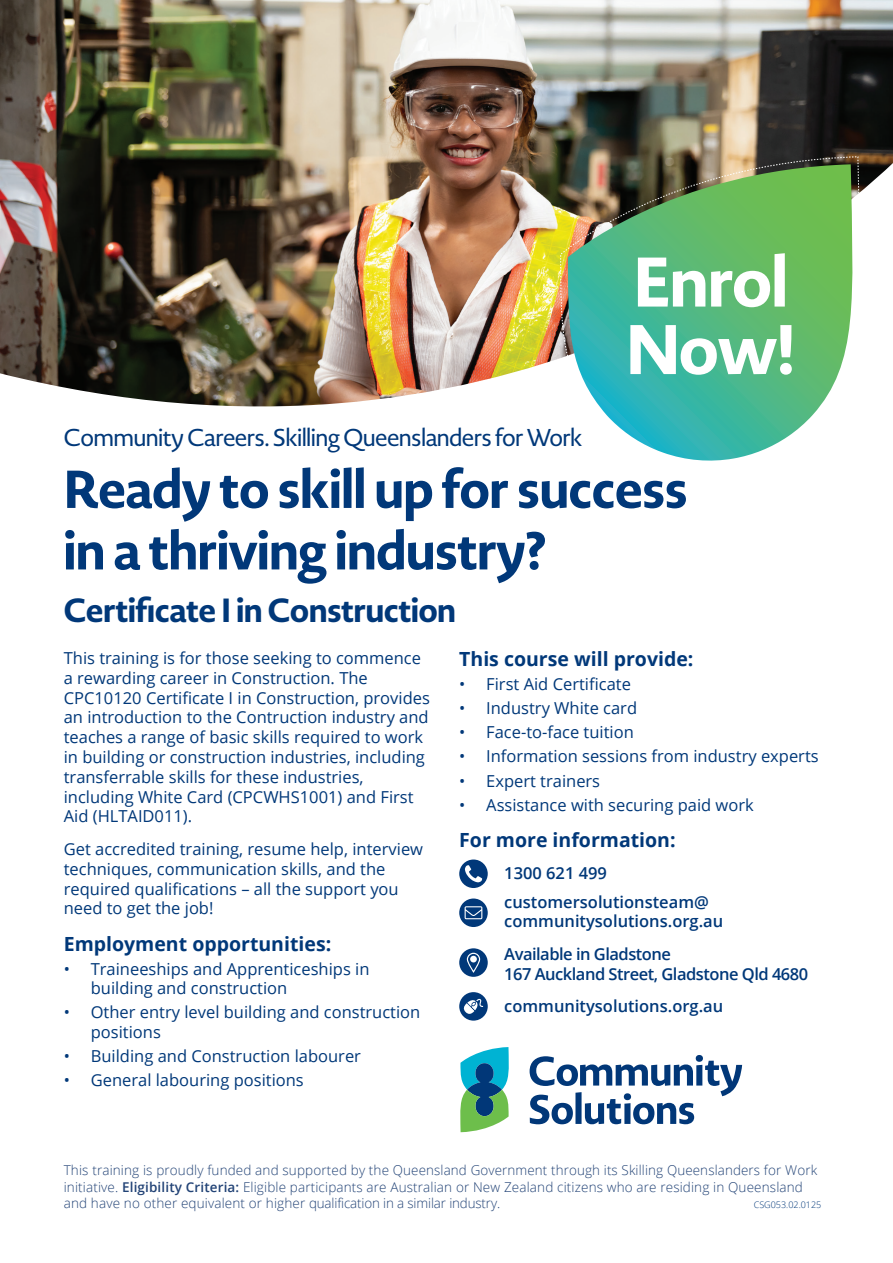
<style>
.page{position:relative;width:893px;height:1263px;background:#fff}
.page>*{position:absolute;margin:0;border:0;box-sizing:border-box;transform-origin:0 0}
.t1{font:800 69px/67.5px "Novel Display";letter-spacing:-.005em;color:#fff}
.t2{font:800 52.5px/61.5px "Novel Display";color:#013879}
.t3{font:800 33px "Novel Display";color:#013879}
.t4{font:500 24px "Novel Display";color:#013879}
.TOC_H1{font:700 19.5px "Open Sans";color:#013879}
.t5{font:16.5px/19.8px "Open Sans";color:#013879}
.TOC_H1-2{font:600 16.5px/19.8px "Open Sans";color:#013879}
.TOC_H1-3{font:600 16.5px/19.8px "Open Sans";letter-spacing:-.03em;color:#013879}
.TOC_H1-4{font:300 13.5px/16.2px "Open Sans";letter-spacing:.01em;color:#224376}
.TOC_H1-5{font:300 9px "Open Sans";color:#013879}
.s1{font-weight:600}
</style>
<div class="page">
<img style="left:0;top:0;width:893px;height:407px">
<svg style="left:560px;top:156px;width:306px;height:305px"></svg>
<div style="left:459px;top:859px;width:29px;height:29px;background:#013879;border-radius:50%"></div>
<svg style="left:465px;top:865px;width:17px;height:17px"></svg>
<svg style="left:459px;top:898px;width:29px;height:29px"></svg>
<svg style="left:465px;top:906px;width:17px;height:13px"></svg>
<div style="left:459px;top:948px;width:29px;height:29px;background:#013879;border-radius:50%"></div>
<svg style="left:467px;top:953px;width:13px;height:20px"></svg>
<div style="left:470px;top:956px;width:7px;height:6px;background:#fff;border-radius:50%"></div>
<div style="left:459px;top:992px;width:29px;height:29px;background:#013879;border-radius:50%"></div>
<svg style="left:464px;top:999px;width:19px;height:15px"></svg>
<svg style="left:530px;top:1055px;width:212px;height:69px"></svg>
<svg style="left:460px;top:1047px;width:49px;height:85px"></svg>
<p class="t1" style="left:626px;top:249px;width:171px">Enrol<br>Now!</p>
<p class="t4" style="left:64px;top:423px;width:520px">Community Careers. Skilling Queenslanders for Work</p>
<p class="t2" style="left:64px;top:459px;width:625px">Ready to skill up for success in a thriving industry?</p>
<p class="t3" style="left:64px;top:588px;width:394px">Certificate I in Construction</p>
<p class="t5" style="left:64px;top:648px;width:368px">This training is for those seeking to commence a rewarding career in Construction. The CPC10120 Certificate I in Construction, provides an introduction to the Contruction industry and teaches a range of basic skills required to work in building or construction industries, including transferrable skills for these industries, including White Card (CPCWHS1001) and First Aid (HLTAID011).</p>
<p class="t5" style="left:64px;top:839px;width:361px">Get accredited training, resume help, interview techniques, communication skills, and the required qualifications – all the support you need to get the job!</p>
<p class="TOC_H1" style="left:64px;top:930px;width:269px">Employment opportunities:</p>
<p class="t5" style="left:91px;top:958px;width:280px;text-indent:-27px">• Traineeships and Apprenticeships in building and construction</p>
<p class="t5" style="left:91px;top:1002px;width:331px;text-indent:-27px">• Other entry level building and construction positions</p>
<p class="t5" style="left:64px;top:1046px;width:299px">• Building and Construction labourer</p>
<p class="t5" style="left:64px;top:1070px;width:242px">• General labouring positions</p>
<p class="TOC_H1" style="left:459px;top:645px;width:236px">This course will provide:</p>
<p class="t5" style="left:459px;top:674px;width:173px">• First Aid Certificate</p>
<p class="t5" style="left:459px;top:698px;width:179px">• Industry White card</p>
<p class="t5" style="left:459px;top:722px;width:176px">• Face-to-face tuition</p>
<p class="t5" style="left:459px;top:746px;width:361px">• Information sessions from industry experts</p>
<p class="t5" style="left:459px;top:770px;width:142px">• Expert trainers</p>
<p class="t5" style="left:459px;top:794px;width:296px">• Assistance with securing paid work</p>
<p class="TOC_H1" style="left:459px;top:826px;width:218px">For more information:</p>
<p class="TOC_H1-2" style="left:504px;top:863px;width:104px">1300 621 499</p>
<p class="TOC_H1-2" style="left:504px;top:891px;width:221px">customersolutionsteam@ communitysolutions.org.au</p>
<p class="TOC_H1-3" style="left:504px;top:944px;width:305px">Available in Gladstone<br>167 Auckland Street, Gladstone Qld 4680</p>
<p class="TOC_H1-2" style="left:504px;top:995px;width:221px">communitysolutions.org.au</p>
<p class="TOC_H1-4" style="left:64px;top:1162px;width:755px">This training is proudly funded and supported by the Queensland Government through its Skilling Queenslanders for Work initiative. <span class="s1">Eligibility Criteria:</span> Eligible participants are Australian or New Zealand citizens who are residing in Queensland and have no other equivalent or higher qualification in a similar industry.</p>
<p class="TOC_H1-5" style="left:754px;top:1198px;width:69px">CSG053.02.0125</p>
</div>
